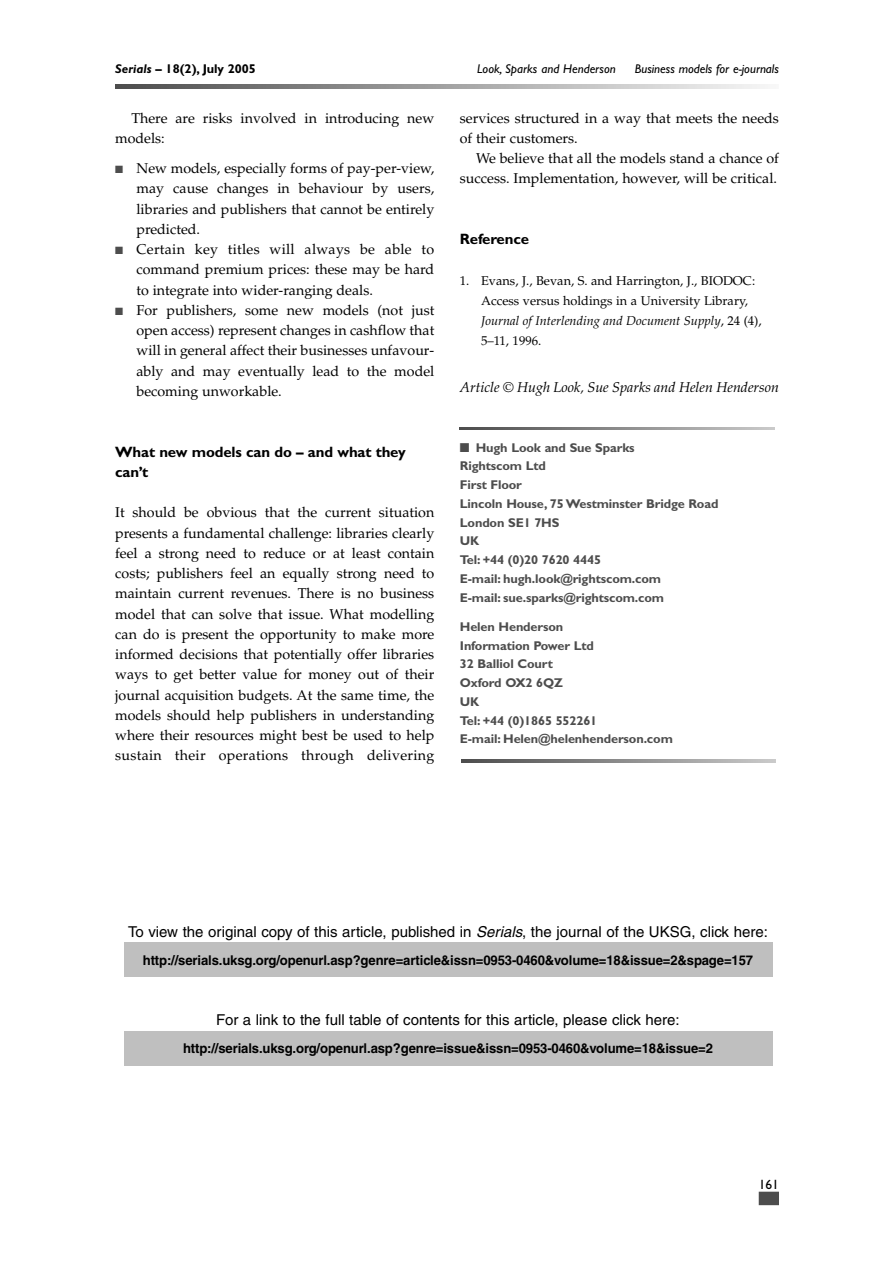
<style>
.page{position:relative;width:893px;height:1263px;background:#fff}
.page>*{position:absolute;margin:0;border:0;box-sizing:border-box;transform-origin:0 0}
.t1{font:15px "Helvetica";color:#000}
.t2{font:700 15px/20.2px "Gill Sans";letter-spacing:-.01em;color:#000}
.t3{font:14.25px/20.2px "Palatino";color:#000;text-align:justify}
.t4{font:italic 14.25px "Palatino";color:#000}
.t5{font:700 13.5px "Helvetica";letter-spacing:-.01em;color:#000}
.t6{font:13.5px "Gill Sans";color:#000}
.t7{font:700 12.75px/18.8px "Gill Sans";letter-spacing:-.01em;color:#4d4d4d}
.t8{font:12.75px/20.2px "Palatino";color:#000}
.t9{font:italic 12.75px "Gill Sans";color:#000}
.t10{font:700 12.75px "Gill Sans";color:#000}
.s1{font-style:italic}
.s2{color:#4d4d4d}
</style>
<div class="page">
<svg style="left:461px;top:760px;width:315px;height:2px"></svg>
<svg style="left:460px;top:428px;width:314px;height:2px"></svg>
<svg style="left:115px;top:85px;width:650px;height:3px"></svg>
<div style="left:758px;top:1192px;width:21px;height:13px;background:#4d4d4d"></div>
<div style="left:124px;top:943px;width:648px;height:34px;background:#bfbfbf"></div>
<div style="left:124px;top:1031px;width:648px;height:35px;background:#bfbfbf"></div>
<p class="t10" style="left:115px;top:64px;width:142px"><span class="s1">Serials</span> – 18(2), July 2005</p>
<p class="t9" style="left:477px;top:64px;width:140px">Look, Sparks and Henderson</p>
<p class="t9" style="left:634px;top:64px;width:145px">Business models for e-journals</p>
<p class="t3" style="left:115px;top:109px;width:320px;text-indent:16px">There are risks involved in introducing new models:</p>
<p class="t3" style="left:136px;top:160px;width:299px;text-indent:-21px"><span class="s2">■</span> New models, especially forms of pay-per-view, may cause changes in behaviour by users, libraries and publishers that cannot be entirely predicted.</p>
<p class="t3" style="left:136px;top:241px;width:299px;text-indent:-21px"><span class="s2">■</span> Certain key titles will always be able to command premium prices: these may be hard to integrate into wider-ranging deals.</p>
<p class="t3" style="left:136px;top:302px;width:299px;text-indent:-21px"><span class="s2">■</span> For publishers, some new models (not just open access) represent changes in cashflow that will in general affect their businesses unfavour&shy;ably and may eventually lead to the model becoming unworkable.</p>
<p class="t2" style="left:115px;top:443px;width:292px">What new models can do – and what they can’t</p>
<p class="t3" style="left:115px;top:504px;width:320px">It should be obvious that the current situation presents a fundamental challenge: libraries clearly feel a strong need to reduce or at least contain costs; publishers feel an equally strong need to maintain current revenues. There is no business model that can solve that issue. What modelling can do is present the opportunity to make more informed decisions that potentially offer libraries ways to get better value for money out of their journal acquisition budgets. At the same time, the models should help publishers in understanding where their resources might best be used to help sustain their operations through delivering</p>
<p class="t3" style="left:460px;top:109px;width:320px">services structured in a way that meets the needs of their customers.</p>
<p class="t3" style="left:460px;top:150px;width:320px;text-align:right">We believe that all the models stand a chance of success. Implementation, however, will be critical.</p>
<p class="t2" style="left:460px;top:231px;width:71px">Reference</p>
<p class="t8" style="left:481px;top:272px;width:282px;text-indent:-21px">1. Evans, J., Bevan, S. and Harrington, J., BIODOC:<br>Access versus holdings in a University Library, <span class="s1">Journal of Interlending and Document Supply</span>, 24 (4), 5–11, 1996.</p>
<p class="t4" style="left:460px;top:382px;width:320px">Article © Hugh Look, Sue Sparks and Helen Henderson</p>
<p class="t7" style="left:460px;top:439px;width:260px">■ Hugh Look and Sue Sparks<br>Rightscom Ltd<br>First Floor<br>Lincoln House, 75 Westminster Bridge Road<br>London SE1 7HS<br>UK<br>Tel: +44 (0)20 7620 4445<br>E-mail: hugh.look@rightscom.com<br>E-mail: sue.sparks@rightscom.com</p>
<p class="t7" style="left:460px;top:619px;width:214px">Helen Henderson<br>Information Power Ltd<br>32 Balliol Court<br>Oxford OX2 6QZ<br>UK<br>Tel: +44 (0)1865 552261<br>E-mail: Helen@helenhenderson.com</p>
<p class="t1" style="left:128px;top:926px;width:641px">To view the original copy of this article, published in <span class="s1">Serials</span>, the journal of the UKSG, click here:</p>
<p class="t5" style="left:143px;top:955px;width:612px">http://serials.uksg.org/openurl.asp?genre=article&amp;issn=0953-0460&amp;volume=18&amp;issue=2&amp;spage=157</p>
<p class="t1" style="left:216px;top:1015px;width:465px">For a link to the full table of contents for this article, please click here:</p>
<p class="t5" style="left:183px;top:1043px;width:531px">http://serials.uksg.org/openurl.asp?genre=issue&amp;issn=0953-0460&amp;volume=18&amp;issue=2</p>
<p class="t6" style="left:758px;top:1179px;width:22px">161</p>
</div>
